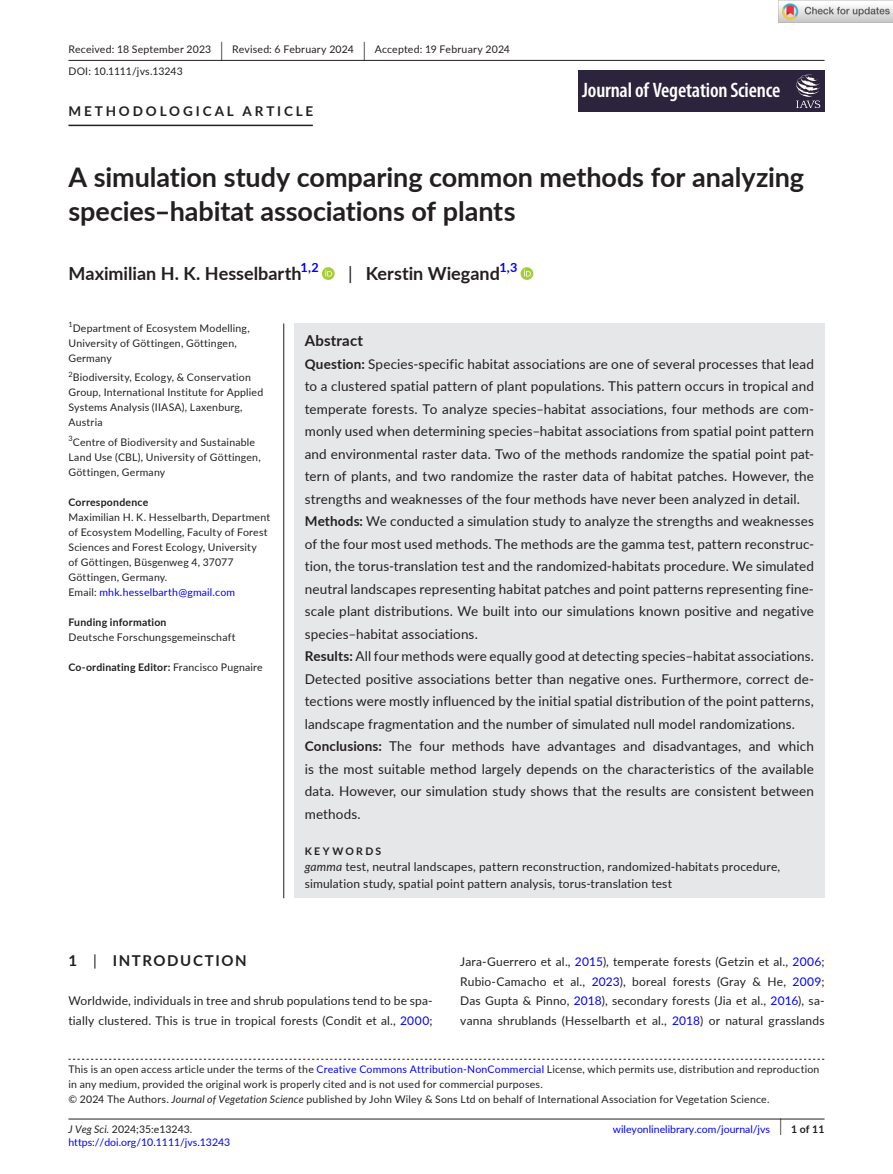
<style>
.page{position:relative;width:893px;height:1174px;background:#fff}
.page>*{position:absolute;margin:0;border:0;box-sizing:border-box;transform-origin:0 0}
.t1{font:700 27px/34.5px "Lato";color:#231f20}
.t2{font:600 condensed 21px "Myriad Pro";letter-spacing:-.01em;color:#fff}
.t3{font:700 18px "Lato";color:#231f20}
.t4{font:700 15px "Lato";letter-spacing:.1em;color:#231f20}
.t5{font:700 15px "Lato";letter-spacing:.015em;color:#231f20}
.t6{font:13.5px/22.5px "Lato";letter-spacing:.01em;color:#231f20}
.t7{font:700 13.5px "Lato";letter-spacing:.215em;color:#231f20}
.t8{font:700 12.6px "Lato";color:#00f}
.t9{font:12px/19.5px "Lato";letter-spacing:.015em;color:#231f20}
.t10{font:10.5px/15px "Lato";letter-spacing:.02em;color:#231f20}
.t11{font:700 10.5px "Lato";letter-spacing:.02em;color:#231f20}
.t12{font:10.5px "Lato";color:#00f}
.t13{font:10.5px "Lato";color:#231f20}
.t14{font:700 10.5px "Lato";letter-spacing:.22em;color:#231f20}
.t15{font:7.35px "Lato";color:#231f20}
.s1{font-size:19.65px}
.s2{font-weight:400}
.s3{color:#00f}
.s4{font-weight:700}
.s5{font-style:italic}
.s6{font-weight:400;font-size:17.4px}
</style>
<div class="page">
<hr style="left:68px;top:1118px;width:756px;height:1px;background:#231f20">
<div style="left:578px;top:70px;width:246px;height:42px;background:#2c233c"></div>
<svg style="left:796px;top:74px;width:24px;height:34px"></svg>
<hr style="left:68px;top:60px;width:756px;height:1px;background:#231f20">
<hr style="left:68px;top:125px;width:245px;height:1px;background:#231f20">
<svg style="left:322px;top:267px;width:13px;height:13px"></svg>
<svg style="left:325px;top:269px;width:7px;height:7px"></svg>
<svg style="left:521px;top:267px;width:12px;height:13px"></svg>
<svg style="left:524px;top:269px;width:7px;height:7px"></svg>
<svg style="left:68px;top:1058px;width:756px;height:1px"></svg>
<div style="left:294px;top:323px;width:530px;height:575px;background:#e6e7e9"></div>
<hr style="left:283px;top:323px;width:1px;height:575px;background:#231f20">
<img style="left:779px;top:0;width:114px;height:23px">
<p class="t10" style="left:68px;top:38px;width:443px;line-height:21.8px">Received: 18 September 2023 <span class="s1">|</span> Revised: 6 February 2024 <span class="s1">|</span> Accepted: 19 February 2024<br>DOI: 10.1111/jvs.13243</p>
<p class="t7" style="left:68px;top:101px;width:246px">METHODOLOGICAL ARTICLE</p>
<h2 class="t2" style="left:582px;top:79px;width:200px">Journal of Vegetation Science</h2>
<h1 class="t1" style="left:68px;top:159px;width:737px">A simulation study comparing common methods for analyzing species–habitat associations of plants</h1>
<h3 class="t3" style="left:68px;top:260px;width:235px">Maximilian H. K. Hesselbarth</h3>
<p class="t8" style="left:301px;top:258px;width:20px">1,2</p>
<h3 class="t3" style="left:348px;top:260px;width:153px"><span class="s2">|</span> Kerstin Wiegand</h3>
<p class="t8" style="left:499px;top:258px;width:20px">1,3</p>
<p class="t15" style="left:68px;top:319px;width:6px">1</p>
<p class="t10" style="left:68px;top:320px;width:183px;text-indent:4px">Department of Ecosystem Modelling,<br>University of Göttingen, Göttingen,<br>Germany</p>
<p class="t15" style="left:68px;top:369px;width:6px">2</p>
<p class="t10" style="left:68px;top:370px;width:196px;text-indent:4px">Biodiversity, Ecology, &amp; Conservation Group, International Institute for Applied Systems Analysis (IIASA), Laxenburg, Austria</p>
<p class="t10" style="left:68px;top:434px;width:194px"><sup>3</sup>Centre of Biodiversity and Sustainable<br>Land Use (CBL), University of Göttingen,<br>Göttingen, Germany</p>
<p class="t11" style="left:68px;top:494px;width:81px">Correspondence</p>
<p class="t10" style="left:68px;top:509px;width:203px">Maximilian H. K. Hesselbarth, Department of Ecosystem Modelling, Faculty of Forest Sciences and Forest Ecology, University<br>of Göttingen, Büsgenweg 4, 37077<br>Göttingen, Germany.<br>Email: <span class="s3">mhk.hesselbarth@gmail.com</span></p>
<p class="t11" style="left:68px;top:614px;width:100px">Funding information</p>
<p class="t10" style="left:68px;top:629px;width:169px">Deutsche Forschungsgemeinschaft</p>
<p class="t11" style="left:68px;top:659px;width:196px">Co-ordinating Editor: <span class="s2">Francisco Pugnaire</span></p>
<p class="t5" style="left:305px;top:329px;width:60px">Abstract</p>
<p class="t6" style="left:305px;top:352px;width:511px"><span class="s4">Question:</span> Species-specific habitat associations are one of several processes that lead to a clustered spatial pattern of plant populations. This pattern occurs in tropical and temperate forests. To analyze species–habitat associations, four methods are com&shy;monly used when determining species–habitat associations from spatial point pattern and environmental raster data. Two of the methods randomize the spatial point pat&shy;tern of plants, and two randomize the raster data of habitat patches. However, the strengths and weaknesses of the four methods have never been analyzed in detail.<br><span class="s4">Methods:</span> We conducted a simulation study to analyze the strengths and weaknesses of the four most used methods. The methods are the gamma test, pattern reconstruc&shy;tion, the torus-translation test and the randomized-habitats procedure. We simulated neutral landscapes representing habitat patches and point patterns representing fine&shy;scale plant distributions. We built into our simulations known positive and negative species–habitat associations.<br><span class="s4">Results:</span> All four methods were equally good at detecting species–habitat associations.<br>Detected positive associations better than negative ones. Furthermore, correct de&shy;tections were mostly influenced by the initial spatial distribution of the point patterns, landscape fragmentation and the number of simulated null model randomizations.<br><span class="s4">Conclusions:</span> The four methods have advantages and disadvantages, and which is the most suitable method largely depends on the characteristics of the available data. However, our simulation study shows that the results are consistent between methods.</p>
<p class="t14" style="left:305px;top:843px;width:78px">KEYWORDS</p>
<p class="t9" style="left:305px;top:858px;width:477px;line-height:16.5px"><span class="s5">gamma</span> test, neutral landscapes, pattern reconstruction, randomized-habitats procedure, simulation study, spatial point pattern analysis, torus-translation test</p>
<p class="t4" style="left:68px;top:950px;width:180px">1 <span class="s2">|</span> INTRODUCTION</p>
<p class="t9" style="left:68px;top:990px;width:366px">Worldwide, individuals in tree and shrub populations tend to be spa&shy;tially clustered. This is true in tropical forests (Condit et al., <span class="s3">2000</span>;</p>
<p class="t9" style="left:460px;top:951px;width:366px;text-align:justify">Jara-Guerrero et al., <span class="s3">2015</span>), temperate forests (Getzin et al., <span class="s3">2006</span>; Rubio-Camacho et al., <span class="s3">2023</span>), boreal forests (Gray &amp; He, <span class="s3">2009</span>; Das Gupta &amp; Pinno, <span class="s3">2018</span>), secondary forests (Jia et al., <span class="s3">2016</span>), sa&shy;vanna shrublands (Hesselbarth et al., <span class="s3">2018</span>) or natural grasslands</p>
<p class="t10" style="left:68px;top:1061px;width:752px">This is an open access article under the terms of the <span class="s3">Creative Commons Attribution-NonCommercial</span> License, which permits use, distribution and reproduction in any medium, provided the original work is properly cited and is not used for commercial purposes.<br>© 2024 The Authors. <span class="s5">Journal of Vegetation Science</span> published by John Wiley &amp; Sons Ltd on behalf of International Association for Vegetation Science.</p>
<p class="t13" style="left:68px;top:1121px;width:125px"><span class="s5">J Veg Sci.</span> 2024;35:e13243.</p>
<p class="t11" style="left:779px;top:1121px;width:46px"><span class="s6">|</span> 1 of 11</p>
<p class="t12" style="left:68px;top:1135px;width:163px">https://doi.org/10.1111/jvs.13243</p>
<p class="t12" style="left:613px;top:1121px;width:159px">wileyonlinelibrary.com/journal/jvs</p>
</div>
